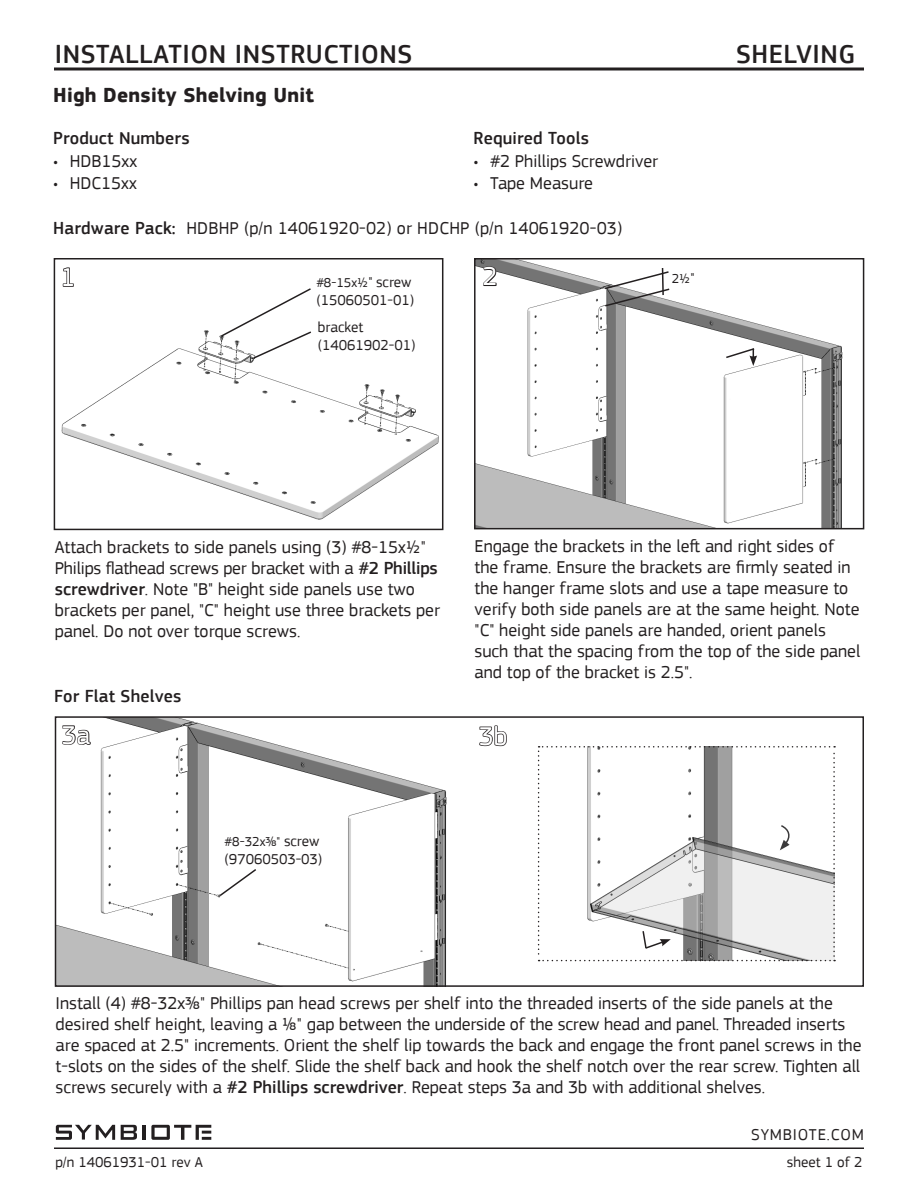
<style>
.page{position:relative;width:918px;height:1188px;background:#fff}
.page>*{position:absolute;margin:0;border:0;box-sizing:border-box;transform-origin:0 0}
.Intall_Master_Header{font:500 27px "PF Square Sans Pro";letter-spacing:.02em;color:#231f20}
.t1{font:27px "PF Square Sans Pro";color:#fff}
.Install_Header_1_Pro{font:700 21px "PF Square Sans Pro";letter-spacing:.01em;color:#231f20}
.Install_Header_2_Pro{font:18px/21px "PF Square Sans Pro";color:#231f20}
.Install_Header_2_Pro-2{font:500 18px "PF Square Sans Pro";letter-spacing:.01em;color:#231f20}
.t2{font:16.5px "PF Square Sans Pro";letter-spacing:.05em;color:#231f20}
.Install_Step_Parts_1{font:15px/18px "PF Square Sans Pro";color:#231f20}
.Install_Step_Parts_1-2{font:13.5px "PF Square Sans Pro";color:#231f20}
.s1{font-weight:500}
.s2{font-size:15px}
</style>
<div class="page">
<hr style="left:54px;top:68px;width:810px;height:2px;background:#231f20">
<hr style="left:54px;top:1147px;width:810px;height:2px;background:#231f20">
<svg style="left:121px;top:1125px;width:16px;height:15px"></svg>
<hr style="left:143px;top:1125px;width:3px;height:15px;background:#231f20">
<svg style="left:56px;top:1125px;width:59px;height:15px"></svg>
<svg style="left:151px;top:1125px;width:60px;height:15px"></svg>
<img style="left:61px;top:330px;width:378px;height:190px">
<div style="left:54px;top:258px;width:389px;height:272px;border:2px solid #231f20"></div>
<img style="left:477px;top:261px;width:366px;height:265px">
<div style="left:474px;top:258px;width:390px;height:271px;border:2px solid #231f20"></div>
<svg style="left:62px;top:267px;width:12px;height:20px"></svg>
<svg style="left:482px;top:258px;width:15px;height:29px"></svg>
<svg style="left:220px;top:288px;width:93px;height:72px"></svg>
<svg style="left:603px;top:266px;width:68px;height:42px"></svg>
<svg style="left:724px;top:347px;width:33px;height:19px"></svg>
<img style="left:58px;top:719px;width:389px;height:265px">
<div style="left:55px;top:716px;width:809px;height:271px;border:2px solid #231f20"></div>
<svg style="left:61px;top:718px;width:31px;height:41px"></svg>
<svg style="left:479px;top:725px;width:28px;height:22px"></svg>
<svg style="left:218px;top:868px;width:40px;height:30px"></svg>
<svg style="left:538px;top:746px;width:297px;height:215px"></svg>
<h1 class="Intall_Master_Header" style="left:55px;top:39px;width:359px">INSTALLATION INSTRUCTIONS</h1>
<p class="Install_Header_1_Pro" style="left:53px;top:83px;width:262px">High Density Shelving Unit</p>
<p class="Install_Header_2_Pro-2" style="left:53px;top:128px;width:138px">Product Numbers</p>
<p class="Install_Header_2_Pro" style="left:53px;top:150px;width:85px">• HDB15xx</p>
<p class="Install_Header_2_Pro" style="left:53px;top:173px;width:85px">• HDC15xx</p>
<p class="Install_Header_2_Pro" style="left:53px;top:218px;width:571px"><span class="s1">Hardware Pack:</span> HDBHP (p/n 14061920-02) or HDCHP (p/n 14061920-03)</p>
<p class="Install_Header_2_Pro-2" style="left:474px;top:128px;width:117px">Required Tools</p>
<p class="Install_Header_2_Pro" style="left:474px;top:150px;width:186px">• #2 Phillips Screwdriver</p>
<p class="Install_Header_2_Pro" style="left:474px;top:173px;width:121px">• Tape Measure</p>
<p class="t1" style="left:60px;top:261px;width:17px">1</p>
<p class="Install_Step_Parts_1-2" style="left:316px;top:275px;width:97px">#8-15x1/2<span class="s2">" screw</span></p>
<p class="t1" style="left:483px;top:261px;width:17px">2</p>
<p class="Install_Step_Parts_1" style="left:316px;top:291px;width:99px">(15060501-01)</p>
<p class="Install_Step_Parts_1" style="left:318px;top:318px;width:99px">bracket (14061902-01)</p>
<p class="Install_Step_Parts_1-2" style="left:672px;top:271px;width:24px">21/2<span class="s2">"</span></p>
<p class="Intall_Master_Header" style="left:736px;top:39px;width:121px">SHELVING</p>
<p class="Install_Header_2_Pro" style="left:55px;top:536px;width:387px">Attach brackets to side panels using (3) #8-15x1/2" Philips flathead screws per bracket with a <span class="s1">#2 Phillips screwdriver</span>. Note "B" height side panels use two brackets per panel, "C" height use three brackets per panel. Do not over torque screws.</p>
<p class="Install_Header_2_Pro" style="left:475px;top:536px;width:387px">Engage the brackets in the left and right sides of the frame. Ensure the brackets are firmly seated in the hanger frame slots and use a tape measure to verify both side panels are at the same height. Note "C" height side panels are handed, orient panels such that the spacing from the top of the side panel and top of the bracket is 2.5".</p>
<p class="Install_Header_2_Pro-2" style="left:54px;top:686px;width:129px">For Flat Shelves</p>
<p class="t1" style="left:62px;top:719px;width:30px">3a</p>
<p class="t1" style="left:479px;top:721px;width:30px">3b</p>
<p class="Install_Step_Parts_1-2" style="left:225px;top:834px;width:96px">#8-32x3/8" <span class="s2">screw</span></p>
<p class="Install_Step_Parts_1" style="left:225px;top:850px;width:99px">(97060503-03)</p>
<p class="Install_Header_2_Pro" style="left:56px;top:993px;width:808px">Install (4) #8-32x3/8" Phillips pan head screws per shelf into the threaded inserts of the side panels at the desired shelf height, leaving a 1/8" gap between the underside of the screw head and panel. Threaded inserts are spaced at 2.5" increments. Orient the shelf lip towards the back and engage the front panel screws in the t-slots on the sides of the shelf. Slide the shelf back and hook the shelf notch over the rear screw. Tighten all screws securely with a <span class="s1">#2 Phillips screwdriver</span>. Repeat steps 3a and 3b with additional shelves.</p>
<p class="t2" style="left:751px;top:1125px;width:114px">SYMBIOTE.COM</p>
<p class="Install_Step_Parts_1" style="left:56px;top:1153px;width:149px">p/n 14061931-01 rev A</p>
<p class="Install_Step_Parts_1" style="left:787px;top:1153px;width:77px">sheet 1 of 2</p>
</div>
